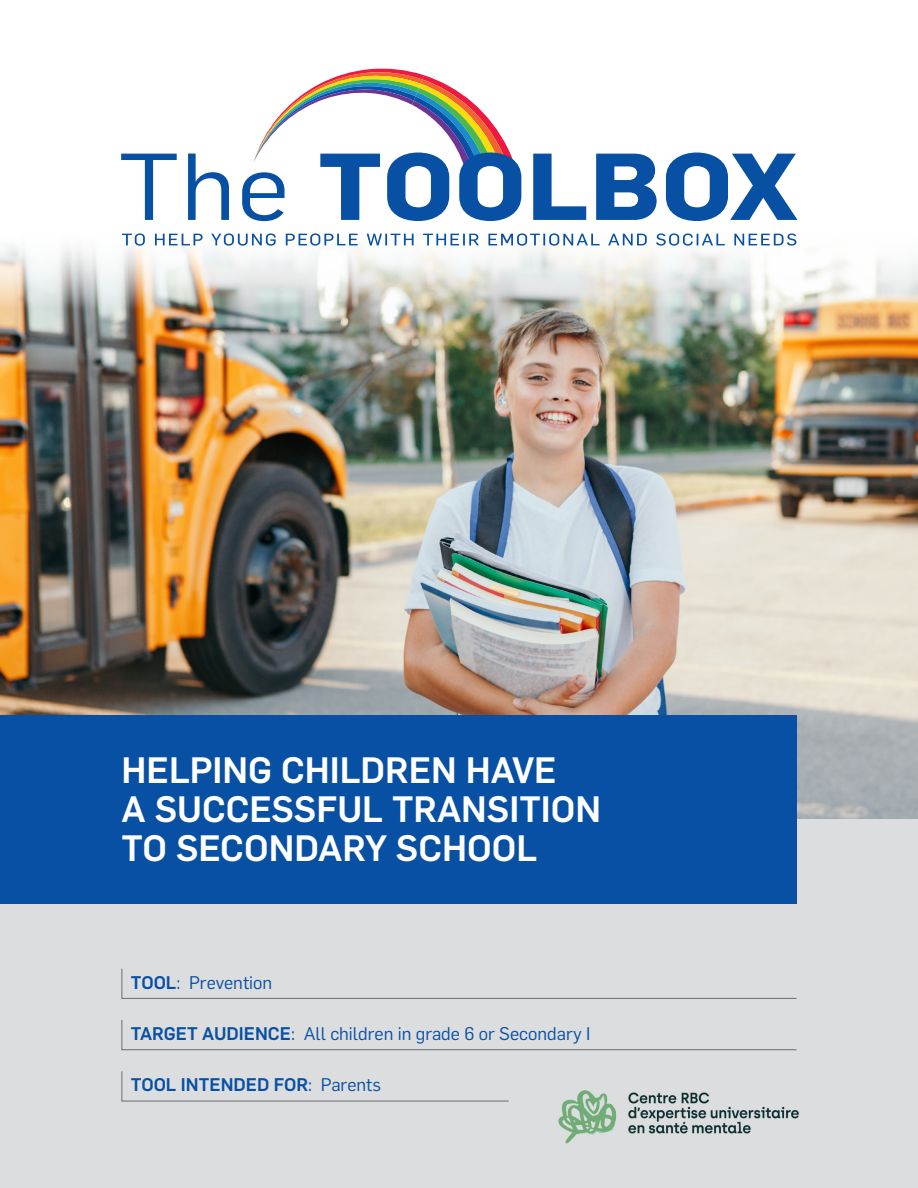
<style>
.page{position:relative;width:918px;height:1188px;background:#fff}
.page>*{position:absolute;margin:0;border:0;box-sizing:border-box;transform-origin:0 0}
.t1{font:500 36px "Flama";color:#fff}
.t2{font:18px "Flama";color:#0850a3}
.t3{font:500 18px "Flama";color:#0850a3}
.s1{font-weight:500}
.s2{font-weight:400}
</style>
<div class="page">
<div style="left:0;top:810px;width:918px;height:378px;background:#dcdddf"></div>
<img style="left:0;top:235px;width:918px;height:584px">
<svg style="left:121px;top:968px;width:676px;height:31px"></svg>
<svg style="left:121px;top:1020px;width:676px;height:30px"></svg>
<svg style="left:121px;top:1071px;width:388px;height:31px"></svg>
<div style="left:0;top:716px;width:796px;height:188px;background:#0850a3"></div>
<img style="left:558px;top:1090px;width:241px;height:54px">
<svg style="left:257px;top:68px;width:253px;height:85px"></svg>
<svg style="left:122px;top:233px;width:674px;height:13px"></svg>
<svg style="left:121px;top:153px;width:676px;height:68px"></svg>
<p class="t1" style="left:122px;top:744px;width:437px">HELPING CHILDREN HAVE</p>
<p class="t1" style="left:122px;top:783px;width:481px">A SUCCESSFUL TRANSITION</p>
<p class="t1" style="left:122px;top:822px;width:417px">TO SECONDARY SCHOOL</p>
<p class="t2" style="left:131px;top:970px;width:143px"><span class="s1">TOOL</span>: Prevention</p>
<p class="t2" style="left:131px;top:1021px;width:461px"><span class="s1">TARGET AUDIENCE</span>: All children in grade 6 or Secondary I</p>
<p class="t3" style="left:131px;top:1071px;width:252px">TOOL INTENDED FOR<span class="s2">: Parents</span></p>
</div>
